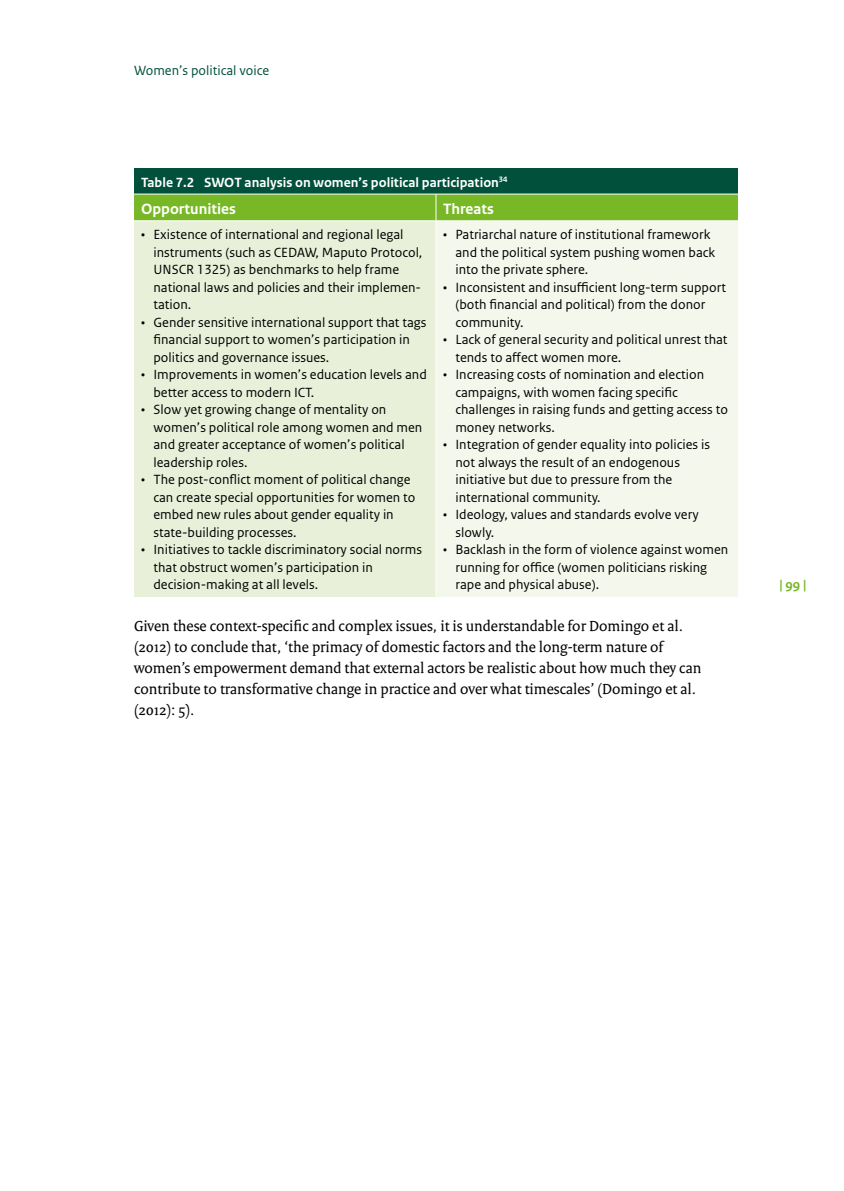
<style>
.page{position:relative;width:844px;height:1191px;background:#fff}
.page>*{position:absolute;margin:0;border:0;box-sizing:border-box;transform-origin:0 0}
._10_RO_Broodtekst{font:15.75px/21px "Rijksoverheid Serif";color:#000}
._31_RO_Tabel_Tussenk{font:700 15.75px "Rijksoverheid Sans Text";color:#fff}
._32_RO_Tabel_Broodte{font:14px/17.5px "Rijksoverheid Sans Text";color:#000}
._31_RO_Tabel_Tussenk-2{font:700 14px "Rijksoverheid Sans Text";color:#fff}
._09_BZ_DFK_Binnenwer{font:14px "Rijksoverheid Sans Text";color:#00503b}
.t1{font:700 14px "Rijksoverheid Sans Text";color:#78b826}
</style>
<div class="page">
<div style="left:134px;top:169px;width:603px;height:25px;background:#00503b"></div>
<div style="left:134px;top:221px;width:302px;height:375px;background:#e8f0d9"></div>
<div style="left:436px;top:221px;width:301px;height:375px;background:#f3f7ec"></div>
<div style="left:134px;top:195px;width:603px;height:25px;background:#78b826"></div>
<hr style="left:435px;top:221px;width:1px;height:375px;background:#fff">
<p class="_09_BZ_DFK_Binnenwer" style="left:134px;top:62px;width:137px">Women’s political voice</p>
<p class="_31_RO_Tabel_Tussenk-2" style="left:141px;top:175px;width:368px">Table 7.2 SWOT analysis on women’s political participation<sup>34</sup></p>
<p class="_31_RO_Tabel_Tussenk" style="left:141px;top:200px;width:96px">Opportunities</p>
<p class="_31_RO_Tabel_Tussenk" style="left:443px;top:200px;width:52px">Threats</p>
<p class="_32_RO_Tabel_Broodte" style="left:153px;top:226px;width:270px;text-indent:-12px">• Existence of international and regional legal instruments (such as CEDAW, Maputo Protocol, UNSCR 1325) as benchmarks to help frame national laws and policies and their implemen&shy;tation.</p>
<p class="_32_RO_Tabel_Broodte" style="left:153px;top:313px;width:274px;text-indent:-12px">• Gender sensitive international support that tags financial support to women’s participation in politics and governance issues.</p>
<p class="_32_RO_Tabel_Broodte" style="left:153px;top:366px;width:275px;text-indent:-12px">• Improvements in women’s education levels and better access to modern ICT.</p>
<p class="_32_RO_Tabel_Broodte" style="left:153px;top:401px;width:270px;text-indent:-12px">• Slow yet growing change of mentality on women’s political role among women and men and greater acceptance of women’s political leadership roles.</p>
<p class="_32_RO_Tabel_Broodte" style="left:153px;top:471px;width:263px;text-indent:-12px">• The post-conflict moment of political change can create special opportunities for women to embed new rules about gender equality in state-building processes.</p>
<p class="_32_RO_Tabel_Broodte" style="left:153px;top:541px;width:270px;text-indent:-12px">• Initiatives to tackle discriminatory social norms that obstruct women’s participation in decision-making at all levels.</p>
<p class="_32_RO_Tabel_Broodte" style="left:455px;top:226px;width:261px;text-indent:-12px">• Patriarchal nature of institutional framework and the political system pushing women back into the private sphere.</p>
<p class="_32_RO_Tabel_Broodte" style="left:455px;top:278px;width:272px;text-indent:-12px">• Inconsistent and insufficient long-term support (both financial and political) from the donor community.</p>
<p class="_32_RO_Tabel_Broodte" style="left:455px;top:331px;width:273px;text-indent:-12px">• Lack of general security and political unrest that tends to affect women more.</p>
<p class="_32_RO_Tabel_Broodte" style="left:455px;top:366px;width:274px;text-indent:-12px">• Increasing costs of nomination and election campaigns, with women facing specific challenges in raising funds and getting access to money networks.</p>
<p class="_32_RO_Tabel_Broodte" style="left:455px;top:436px;width:256px;text-indent:-12px">• Integration of gender equality into policies is not always the result of an endogenous initiative but due to pressure from the international community.</p>
<p class="_32_RO_Tabel_Broodte" style="left:455px;top:506px;width:245px;text-indent:-12px">• Ideology, values and standards evolve very slowly.</p>
<p class="_32_RO_Tabel_Broodte" style="left:455px;top:541px;width:274px;text-indent:-12px">• Backlash in the form of violence against women running for office (women politicians risking rape and physical abuse).</p>
<p class="_10_RO_Broodtekst" style="left:134px;top:615px;width:568px">Given these context-specific and complex issues, it is understandable for Domingo et al. (2012) to conclude that, ‘the primacy of domestic factors and the long-term nature of women’s empowerment demand that external actors be realistic about how much they can contribute to transformative change in practice and over what timescales’ (Domingo et al. (2012): 5).</p>
<p class="t1" style="left:779px;top:576px;width:28px">| 99 |</p>
</div>
